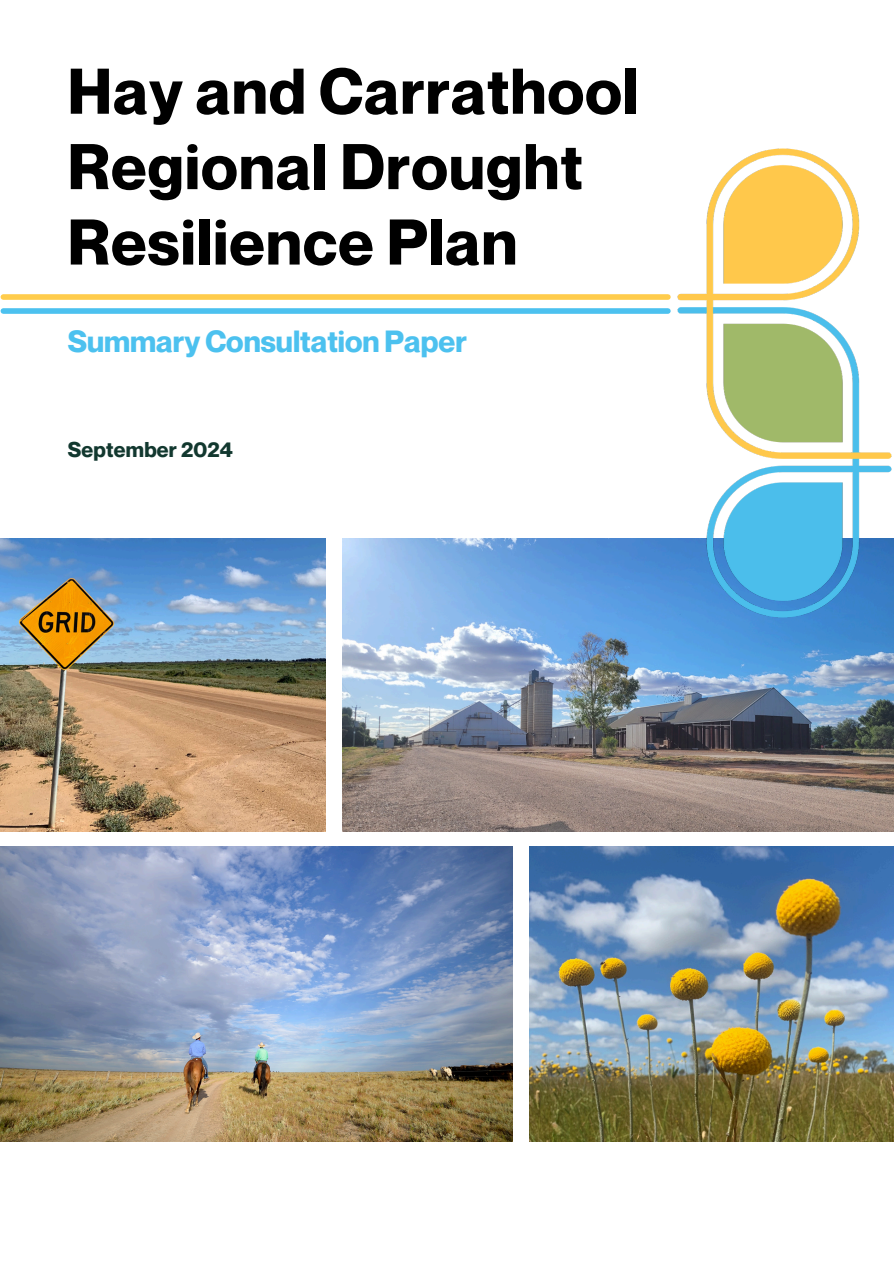
<style>
.page{position:relative;width:894px;height:1264px;background:#fff}
.page>*{position:absolute;margin:0;border:0;box-sizing:border-box;transform-origin:0 0}
.t1{font:700 63px/75.3px "Neue Montreal";letter-spacing:.02em;color:#000}
.t2{font:700 30px "Neue Montreal";color:#4cc1ef}
.t3{font:700 21px "Neue Montreal";letter-spacing:.01em;color:#12382f}
</style>
<div class="page">
<img style="left:342px;top:539px;width:551px;height:292px">
<div style="left:3px;top:294px;width:664px;height:6px;background:#ffcc4c"></div>
<div style="left:3px;top:308px;width:664px;height:6px;background:#4cc1ef"></div>
<img style="left:0;top:539px;width:326px;height:292px">
<img style="left:0;top:846px;width:512px;height:295px">
<img style="left:529px;top:846px;width:364px;height:295px">
<img style="left:674px;top:148px;width:219px;height:472px">
<img style="left:723px;top:482px;width:119px;height:119px">
<img style="left:723px;top:165px;width:119px;height:119px">
<h1 class="t1" style="left:68px;top:53px;width:571px">Hay and Carrathool<br>Regional Drought<br>Resilience Plan</h1>
<p class="t2" style="left:68px;top:323px;width:400px">Summary Consultation Paper</p>
<p class="t3" style="left:68px;top:436px;width:167px">September 2024</p>
</div>
